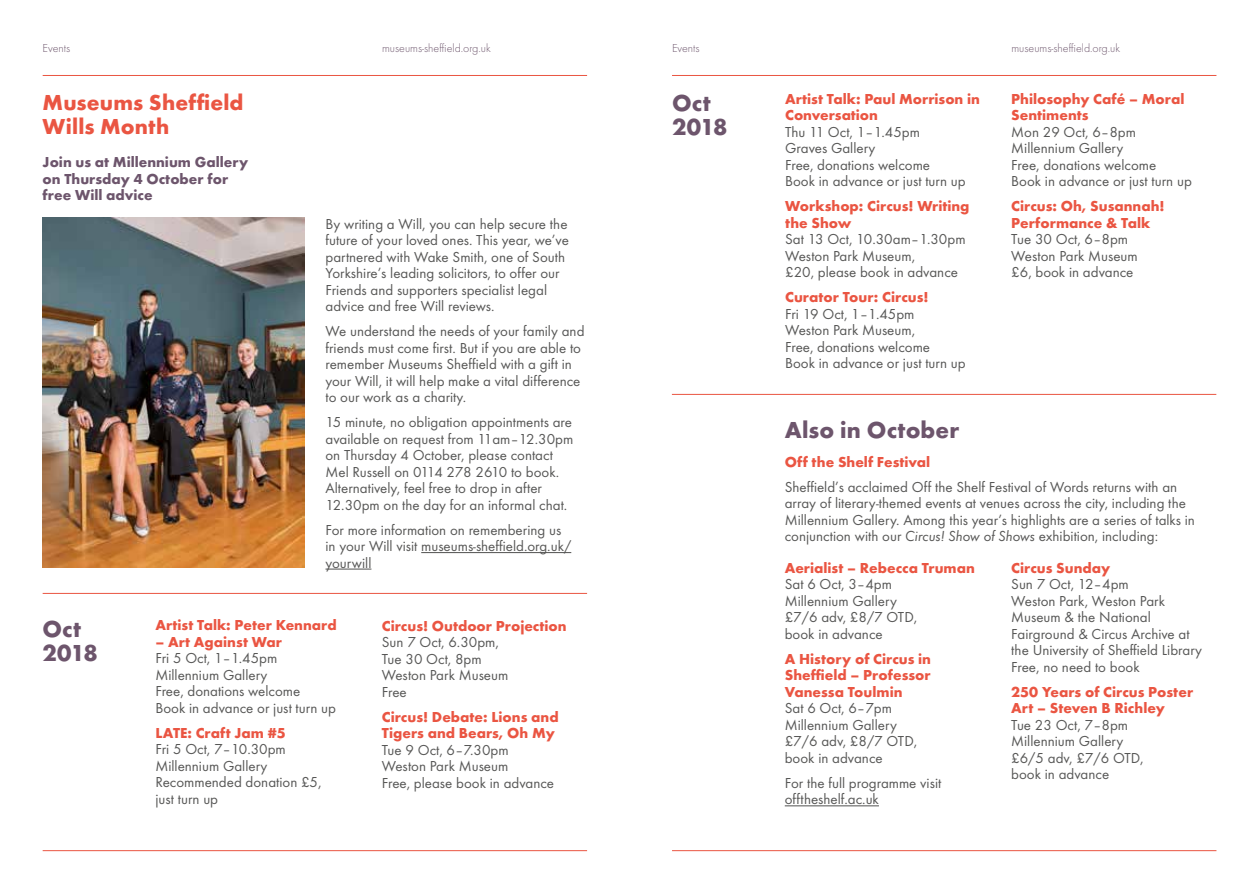
<style>
.page{position:relative;width:1259px;height:893px;background:#fff}
.page>*{position:absolute;margin:0;border:0;box-sizing:border-box;transform-origin:0 0}
.t1{font:700 24px/24px "Futura T";letter-spacing:.005em;color:#6d556c}
.t2{font:700 22.5px/24px "Futura T";letter-spacing:.005em;color:#ea5542}
.t3{font:15px/16.5px "Futura T";color:#575756}
.t4{font:700 15px/16.5px "Futura T";color:#ea5542}
.t5{font:700 15px/16.5px "Futura T";color:#6d556c}
.t6{font:300 12px "Futura T";color:#6d556c}
.s1{font-style:italic}
</style>
<div class="page">
<hr style="left:43px;top:850px;width:544px;height:1px;background:#ea5542">
<hr style="left:43px;top:75px;width:544px;height:1px;background:#ea5542">
<hr style="left:672px;top:75px;width:544px;height:1px;background:#ea5542">
<hr style="left:672px;top:850px;width:544px;height:1px;background:#ea5542">
<img style="left:42px;top:217px;width:262px;height:351px">
<hr style="left:785px;top:805px;width:94px;height:1px;background:#575756">
<hr style="left:672px;top:394px;width:544px;height:1px;background:#ea5542">
<hr style="left:43px;top:593px;width:544px;height:1px;background:#ea5542">
<hr style="left:421px;top:552px;width:150px;height:1px;background:#575756">
<hr style="left:325px;top:569px;width:46px;height:1px;background:#575756">
<p class="t6" style="left:43px;top:41px;width:29px">Events</p>
<p class="t6" style="left:382px;top:41px;width:110px">museums-sheffield.org.uk</p>
<p class="t6" style="left:672px;top:41px;width:29px">Events</p>
<p class="t6" style="left:1011px;top:41px;width:110px">museums-sheffield.org.uk</p>
<h2 class="t2" style="left:43px;top:90px;width:202px">Museums Sheffield<br>Wills Month</h2>
<p class="t5" style="left:43px;top:154px;width:207px">Join us at Millennium Gallery on Thursday 4 October for free Will advice</p>
<p class="t3" style="left:325px;top:215px;width:245px">By writing a Will, you can help secure the future of your loved ones. This year, we’ve partnered with Wake Smith, one of South Yorkshire’s leading solicitors, to offer our Friends and supporters specialist legal advice and free Will reviews.</p>
<p class="t3" style="left:325px;top:323px;width:260px">We understand the needs of your family and friends must come first. But if you are able to remember Museums Sheffield with a gift in your Will, it will help make a vital difference to our work as a charity.</p>
<p class="t3" style="left:325px;top:414px;width:249px">15 minute, no obligation appointments are available on request from 11am–12.30pm on Thursday 4 October, please contact Mel Russell on 0114 278 2610 to book.<br>Alternatively, feel free to drop in after 12.30pm on the day for an informal chat.</p>
<p class="t3" style="left:325px;top:521px;width:247px">For more information on remembering us in your Will visit museums-sheffield.org.uk/ yourwill</p>
<h1 class="t1" style="left:42px;top:617px;width:57px">Oct<br>2018</h1>
<p class="t4" style="left:155px;top:617px;width:183px">Artist Talk: Peter Kennard</p>
<p class="t4" style="left:155px;top:634px;width:128px">– Art Against War</p>
<p class="t3" style="left:155px;top:650px;width:182px">Fri 5 Oct, 1–1.45pm<br>Millennium Gallery<br>Free, donations welcome<br>Book in advance or just turn up</p>
<p class="t4" style="left:155px;top:725px;width:132px">LATE: Craft Jam #5</p>
<p class="t3" style="left:155px;top:741px;width:168px">Fri 5 Oct, 7–10.30pm<br>Millennium Gallery<br>Recommended donation £5, just turn up</p>
<p class="t4" style="left:382px;top:617px;width:186px">Circus! Outdoor Projection</p>
<p class="t3" style="left:382px;top:634px;width:128px">Sun 7 Oct, 6.30pm,<br>Tue 30 Oct, 8pm<br>Weston Park Museum<br>Free</p>
<p class="t4" style="left:382px;top:708px;width:178px">Circus! Debate: Lions and<br>Tigers and Bears, Oh My</p>
<p class="t3" style="left:382px;top:741px;width:174px">Tue 9 Oct, 6–7.30pm<br>Weston Park Museum<br>Free, please book in advance</p>
<h1 class="t1" style="left:672px;top:91px;width:57px">Oct<br>2018</h1>
<p class="t4" style="left:785px;top:91px;width:196px">Artist Talk: Paul Morrison in<br>Conversation</p>
<p class="t3" style="left:785px;top:124px;width:182px">Thu 11 Oct, 1–1.45pm<br>Graves Gallery<br>Free, donations welcome<br>Book in advance or just turn up</p>
<p class="t4" style="left:785px;top:198px;width:186px">Workshop: Circus! Writing the Show</p>
<p class="t3" style="left:785px;top:231px;width:182px">Sat 13 Oct, 10.30am–1.30pm<br>Weston Park Museum,<br>£20, please book in advance</p>
<p class="t4" style="left:785px;top:289px;width:145px">Curator Tour: Circus!</p>
<p class="t3" style="left:785px;top:306px;width:182px">Fri 19 Oct, 1–1.45pm<br>Weston Park Museum,<br>Free, donations welcome<br>Book in advance or just turn up</p>
<p class="t4" style="left:1011px;top:91px;width:175px">Philosophy Café – Moral<br>Sentiments</p>
<p class="t3" style="left:1011px;top:124px;width:182px">Mon 29 Oct, 6–8pm<br>Millennium Gallery<br>Free, donations welcome<br>Book in advance or just turn up</p>
<p class="t4" style="left:1011px;top:198px;width:155px">Circus: Oh, Susannah!<br>Performance &amp; Talk</p>
<p class="t3" style="left:1011px;top:231px;width:128px">Tue 30 Oct, 6–8pm<br>Weston Park Museum £6, book in advance</p>
<h1 class="t1" style="left:785px;top:418px;width:176px">Also in October</h1>
<p class="t4" style="left:785px;top:453px;width:147px">Off the Shelf Festival</p>
<p class="t3" style="left:785px;top:478px;width:412px">Sheffield’s acclaimed Off the Shelf Festival of Words returns with an array of literary-themed events at venues across the city, including the Millennium Gallery. Among this year’s highlights are a series of talks in conjunction with our <span class="s1">Circus! Show of Shows</span> exhibition, including:</p>
<p class="t4" style="left:785px;top:559px;width:192px">Aerialist – Rebecca Truman</p>
<p class="t3" style="left:785px;top:576px;width:134px">Sat 6 Oct, 3–4pm<br>Millennium Gallery £7/6 adv, £8/7 OTD, book in advance</p>
<p class="t4" style="left:785px;top:651px;width:148px;text-align:justify">A History of Circus in Sheffield – Professor Vanessa Toulmin</p>
<p class="t3" style="left:785px;top:700px;width:134px">Sat 6 Oct, 6–7pm<br>Millennium Gallery £7/6 adv, £8/7 OTD, book in advance</p>
<p class="t3" style="left:785px;top:774px;width:158px">For the full programme visit offtheshelf.ac.uk</p>
<p class="t4" style="left:1011px;top:559px;width:101px">Circus Sunday</p>
<p class="t3" style="left:1011px;top:576px;width:192px">Sun 7 Oct, 12–4pm<br>Weston Park, Weston Park<br>Museum &amp; the National<br>Fairground &amp; Circus Archive at the University of Sheffield Library<br>Free, no need to book</p>
<p class="t4" style="left:1011px;top:684px;width:183px">250 Years of Circus Poster<br>Art – Steven B Richley</p>
<p class="t3" style="left:1011px;top:716px;width:134px">Tue 23 Oct, 7–8pm<br>Millennium Gallery £6/5 adv, £7/6 OTD, book in advance</p>
</div>
